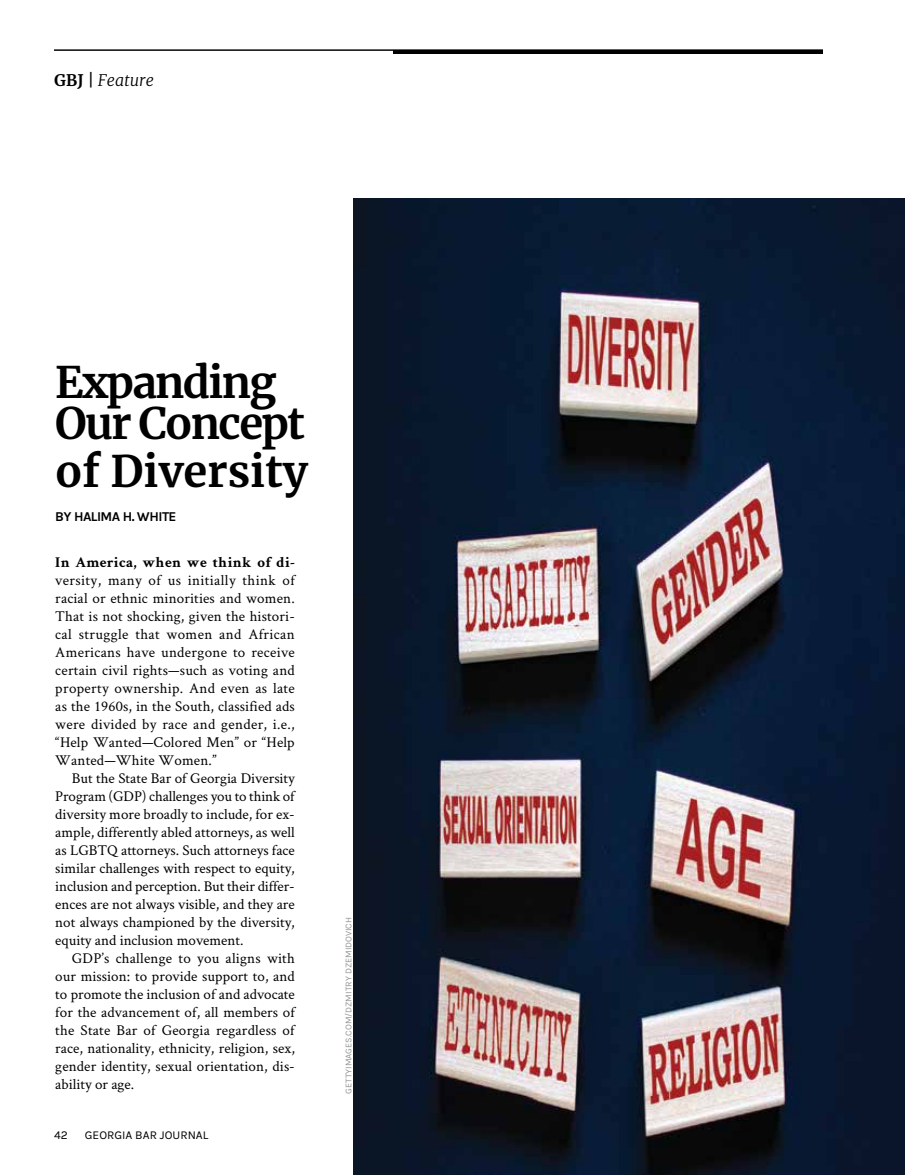
<style>
.page{position:relative;width:905px;height:1175px;background:#fff}
.page>*{position:absolute;margin:0;border:0;box-sizing:border-box;transform-origin:0 0}
.t1{font:700 43.35px/41.2px "Merriweather";letter-spacing:-.04em;color:#000}
.t2{font:700 43.35px "Merriweather";color:#000}
.t3{font:italic 300 15.9px "Merriweather";color:#000}
.t4{font:15px/18px "Crimson Text";letter-spacing:.005em;color:#000;text-align:justify}
.t5{font:700 15px "Crimson Text";letter-spacing:.02em;color:#000}
.t6{font:700 13.5px "Karla";letter-spacing:-.04em;color:#000}
.t7{font:12px "Karla";color:#000}
.t8{font:9px "Karla";color:#939598}
.s1{font-weight:700;font-style:normal}
.s2{font-weight:400}
</style>
<div class="page">
<hr style="left:54px;top:50px;width:769px;height:1px;background:#000">
<hr style="left:394px;top:50px;width:429px;height:4px;background:#000">
<img style="left:353px;top:199px;width:551px;height:975px">
<p class="t3" style="left:54px;top:69px;width:101px"><span class="s1">GBJ</span> <span class="s2">|</span> Feature</p>
<h1 class="t1" style="left:55px;top:360px;width:251px">Expanding<br>Our Concept</h1>
<h1 class="t2" style="left:55px;top:441px;width:254px">of Diversity</h1>
<p class="t6" style="left:55px;top:509px;width:123px">BY HALIMA H. WHITE</p>
<p class="t5" style="left:55px;top:553px;width:241px">In America, when we think of di-</p>
<p class="t4" style="left:55px;top:571px;width:241px">versity, many of us initially think of racial or ethnic minorities and women.<br>That is not shocking, given the histori&shy;cal struggle that women and African Americans have undergone to receive certain civil rights—such as voting and property ownership. And even as late as the 1960s, in the South, classified ads were divided by race and gender, i.e., “Help Wanted—Colored Men” or “Help Wanted—White Women.”</p>
<p class="t4" style="left:55px;top:769px;width:241px;text-indent:16px">But the State Bar of Georgia Diversity Program (GDP) challenges you to think of diversity more broadly to include, for ex&shy;ample, differently abled attorneys, as well as LGBTQ attorneys. Such attorneys face similar challenges with respect to equity, inclusion and perception. But their differ&shy;ences are not always visible, and they are not always championed by the diversity, equity and inclusion movement.</p>
<p class="t4" style="left:55px;top:949px;width:241px;text-indent:16px">GDP’s challenge to you aligns with our mission: to provide support to, and to promote the inclusion of and advocate for the advancement of, all members of the State Bar of Georgia regardless of race, nationality, ethnicity, religion, sex, gender identity, sexual orientation, dis&shy;ability or age.</p>
<p class="t7" style="left:54px;top:1128px;width:15px">42</p>
<p class="t7" style="left:85px;top:1128px;width:125px">GEORGIA BAR JOURNAL</p>
<p class="t8" style="left:343px;top:1093px;width:178px;rotate:-90deg">GETTYIMAGES.COM/DZMITRY DZEMIDOVICH</p>
</div>
